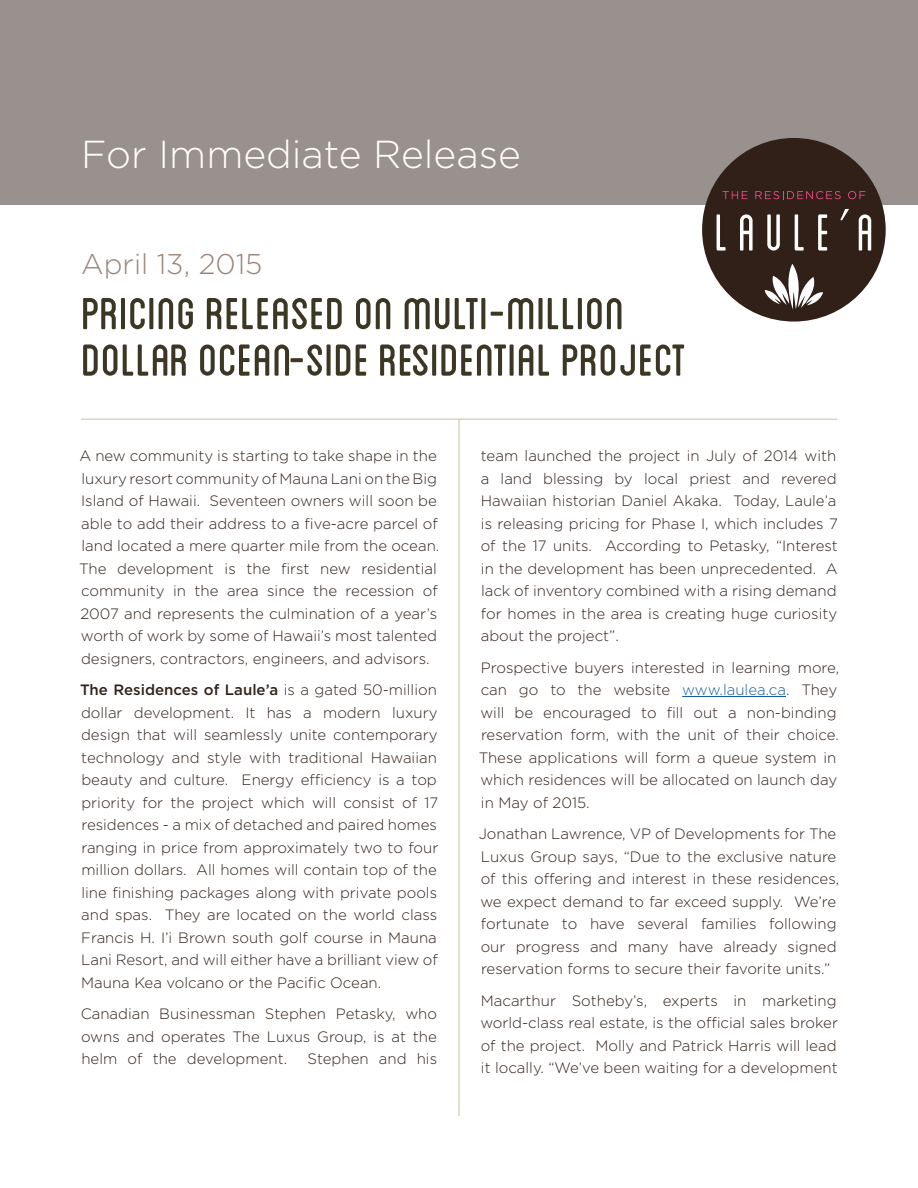
<style>
.page{position:relative;width:918px;height:1188px;background:#fff}
.page>*{position:absolute;margin:0;border:0;box-sizing:border-box;transform-origin:0 0}
.t1{font:63px/46.5px "Blanch Caps";color:#3c3625}
.t2{font:300 39px "Gotham";color:#fff}
.t3{font:300 28.5px "Gotham";color:#9a8478}
.t4{font:300 15px/22.5px "Gotham";color:#31221a;text-align:justify}
.s1{font-weight:500}
.s2{color:#175d9e}
</style>
<div class="page">
<div style="left:0;top:0;width:918px;height:204px;background:#98918d"></div>
<hr style="left:682px;top:696px;width:104px;height:1px;background:#175d9e">
<hr style="left:459px;top:419px;width:1px;height:697px;background:#c5c09c">
<hr style="left:81px;top:419px;width:756px;height:1px;background:#c5c09c">
<div style="left:702px;top:138px;width:184px;height:184px;background:#302018;border-radius:50%"></div>
<svg style="left:765px;top:264px;width:58px;height:46px"></svg>
<svg style="left:723px;top:191px;width:25px;height:8px"></svg>
<svg style="left:755px;top:191px;width:86px;height:8px"></svg>
<svg style="left:848px;top:191px;width:17px;height:8px"></svg>
<svg style="left:717px;top:214px;width:9px;height:37px"></svg>
<svg style="left:795px;top:214px;width:9px;height:37px"></svg>
<svg style="left:767px;top:214px;width:13px;height:37px"></svg>
<svg style="left:818px;top:214px;width:9px;height:37px"></svg>
<svg style="left:840px;top:209px;width:9px;height:11px"></svg>
<svg style="left:859px;top:214px;width:12px;height:37px"></svg>
<svg style="left:740px;top:214px;width:13px;height:37px"></svg>
<p class="t2" style="left:81px;top:129px;width:441px">For Immediate Release</p>
<p class="t3" style="left:81px;top:246px;width:183px">April 13, 2015</p>
<p class="t1" style="left:81px;top:288px;width:607px">Pricing Released on Multi-Million<br>Dollar Ocean-Side Residential Project</p>
<p class="t4" style="left:79px;top:444px;width:362px;text-align:left">A new community is starting to take shape in the luxury resort community of Mauna Lani on the Big Island of Hawaii. Seventeen owners will soon be able to add their address to a five-acre parcel of land located a mere quarter mile from the ocean.<br>The development is the first new residential community in the area since the recession of 2007 and represents the culmination of a year’s worth of work by some of Hawaii’s most talented designers, contractors, engineers, and advisors.</p>
<p class="t4" style="left:80px;top:678px;width:360px"><span class="s1">The Residences of Laule’a</span> is a gated 50-million dollar development. It has a modern luxury design that will seamlessly unite contemporary technology and style with traditional Hawaiian beauty and culture. Energy efficiency is a top priority for the project which will consist of 17 residences - a mix of detached and paired homes ranging in price from approximately two to four million dollars. All homes will contain top of the line finishing packages along with private pools and spas. They are located on the world class Francis H. I’i Brown south golf course in Mauna Lani Resort, and will either have a brilliant view of Mauna Kea volcano or the Pacific Ocean.</p>
<p class="t4" style="left:81px;top:1002px;width:358px">Canadian Businessman Stephen Petasky, who owns and operates The Luxus Group, is at the helm of the development.</p>
<p class="t4" style="left:308px;top:1047px;width:131px">Stephen and his</p>
<p class="t4" style="left:481px;top:444px;width:359px">team launched the project in July of 2014 with a land blessing by local priest and revered Hawaiian historian Daniel Akaka. Today, Laule’a is releasing pricing for Phase I, which includes 7 of the 17 units. According to Petasky, “Interest in the development has been unprecedented. A lack of inventory combined with a rising demand for homes in the area is creating huge curiosity about the project”.</p>
<p class="t4" style="left:479px;top:656px;width:362px;text-align:left">Prospective buyers interested in learning more, can go to the website <span class="s2">www.laulea.ca</span>. They will be encouraged to fill out a non-binding reservation form, with the unit of their choice.<br>These applications will form a queue system in which residences will be allocated on launch day in May of 2015.</p>
<p class="t4" style="left:479px;top:822px;width:362px;text-align:left">Jonathan Lawrence, VP of Developments for The Luxus Group says, “Due to the exclusive nature of this offering and interest in these residences, we expect demand to far exceed supply. We’re fortunate to have several families following our progress and many have already signed reservation forms to secure their favorite units.”</p>
<p class="t4" style="left:480px;top:989px;width:359px">Macarthur Sotheby’s, experts in marketing world-class real estate, is the official sales broker of the project. Molly and Patrick Harris will lead it locally. “We’ve been waiting for a development</p>
</div>
